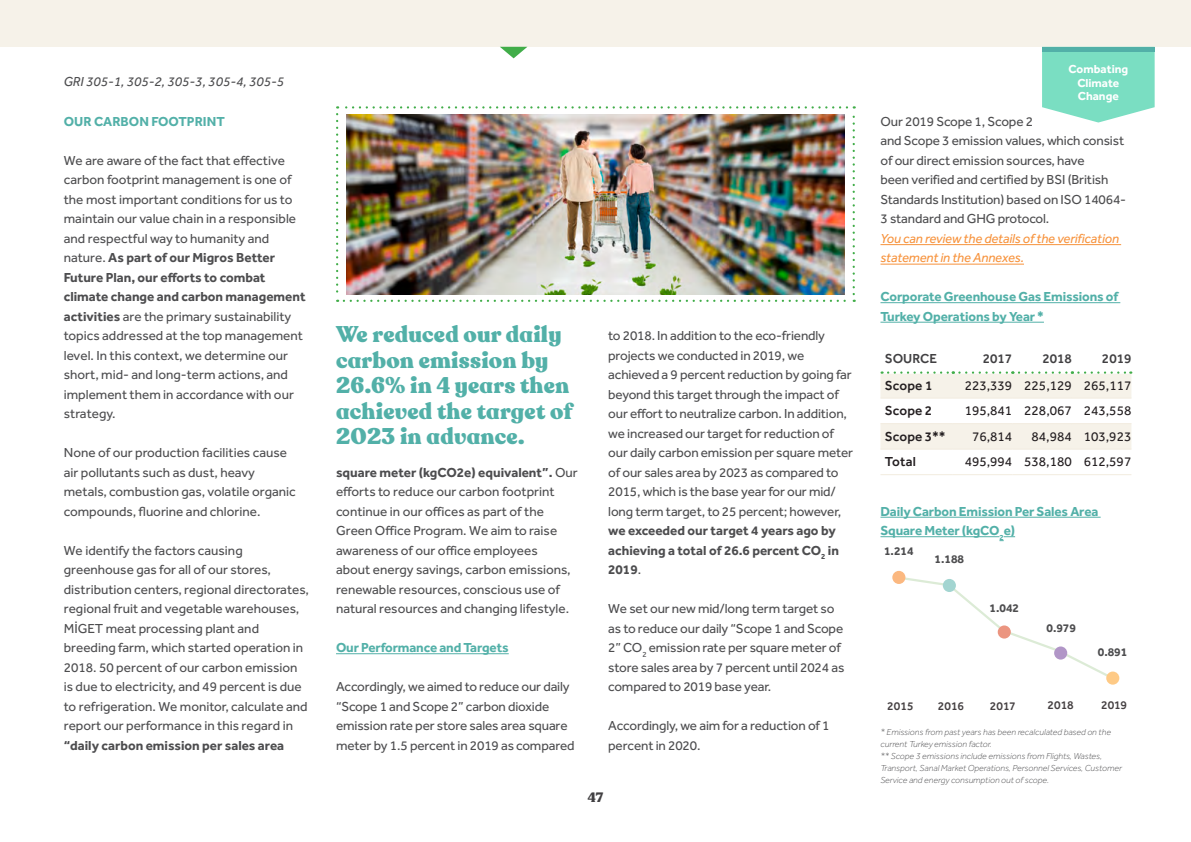
<style>
.page{position:relative;width:1191px;height:842px;background:#fff}
.page>*{position:absolute;margin:0;border:0;box-sizing:border-box;transform-origin:0 0}
.t1{font:900 22.5px/25.5px "Recoleta Alt";letter-spacing:.01em;color:#52b0a8}
.t2{font:13.5px/19.5px "Effra Std";color:#4d4d4f}
.t3{font:700 13.5px/19.5px "Effra Std";letter-spacing:-.01em;color:#52b0a8}
.t4{font:700 13.5px/19.5px "Effra Std";color:#4d4d4f}
.t5{font:13.5px "Effra Std";color:#241f21}
.t6{font:italic 13.5px/19.5px "Effra Std";letter-spacing:-.01em;color:#f7933d}
.t7{font:italic 13.5px "Effra Std";color:#4d4d4f}
.t8{font:500 13.5px "Effra Std";letter-spacing:.01em;color:#241f21}
.t9{font:500 13.5px "Effra Std";color:#414042}
.t10{font:900 13.5px "Recoleta Alt";color:#414042}
.t11{font:700 12px "Effra Std";color:#4d4d4f}
.t12{font:700 12px/13.5px "Effra Std";color:#fff;text-align:center}
.t13{font:500 12px "Effra Std";letter-spacing:-.005em;color:#454042}
.t14{font:italic 300 9px/12px "Effra Std";letter-spacing:.005em;color:#4d4d4f}
.s1{font-weight:700}
.s2{font-weight:400}
</style>
<div class="page">
<div style="left:0;top:0;width:1191px;height:47px;background:#f6f2e9"></div>
<svg style="left:500px;top:47px;width:27px;height:11px"></svg>
<svg style="left:336px;top:106px;width:519px;height:196px"></svg>
<img style="left:346px;top:115px;width:498px;height:179px">
<hr style="left:336px;top:653px;width:173px;height:1px;background:#52b0a8">
<hr style="left:880px;top:244px;width:241px;height:1px;background:#f7933d">
<hr style="left:880px;top:264px;width:144px;height:1px;background:#f7933d">
<hr style="left:880px;top:302px;width:240px;height:1px;background:#52b0a8">
<hr style="left:880px;top:322px;width:164px;height:1px;background:#52b0a8">
<hr style="left:880px;top:517px;width:220px;height:1px;background:#52b0a8">
<hr style="left:880px;top:536px;width:119px;height:1px;background:#52b0a8">
<svg style="left:999px;top:536px;width:16px;height:5px"></svg>
<hr style="left:880px;top:449px;width:72px;height:1px;background:#f2ece0">
<hr style="left:952px;top:449px;width:60px;height:1px;background:#f2ece0">
<hr style="left:1012px;top:449px;width:59px;height:1px;background:#f2ece0">
<hr style="left:1071px;top:449px;width:60px;height:1px;background:#f2ece0">
<hr style="left:880px;top:474px;width:72px;height:1px;background:#f2ece0">
<hr style="left:952px;top:474px;width:60px;height:1px;background:#f2ece0">
<hr style="left:1012px;top:474px;width:59px;height:1px;background:#f2ece0">
<hr style="left:1071px;top:474px;width:60px;height:1px;background:#f2ece0">
<svg style="left:880px;top:371px;width:251px;height:78px"></svg>
<svg style="left:901px;top:574px;width:206px;height:102px"></svg>
<div style="left:892px;top:571px;width:13px;height:13px;background:#fbb880;border-radius:7px"></div>
<div style="left:942px;top:579px;width:14px;height:13px;background:#a3d5d1;border-radius:7px"></div>
<div style="left:997px;top:625px;width:13px;height:13px;background:#eb9580;border-radius:7px"></div>
<div style="left:1054px;top:646px;width:13px;height:14px;background:#b196c7;border-radius:7px"></div>
<div style="left:1106px;top:671px;width:13px;height:14px;background:#feca86;border-radius:7px"></div>
<svg style="left:1042px;top:51px;width:112px;height:72px;background:#88e1c8"></svg>
<hr style="left:1042px;top:47px;width:112px;height:4px;background:#52b0a8">
<p class="t7" style="left:64px;top:73px;width:222px">GRI 305-1, 305-2, 305-3, 305-4, 305-5</p>
<p class="t3" style="left:64px;top:111px;width:162px">OUR CARBON FOOTPRINT</p>
<p class="t2" style="left:64px;top:150px;width:243px">We are aware of the fact that effective carbon footprint management is one of the most important conditions for us to maintain our value chain in a responsible and respectful way to humanity and nature. <span class="s1">As part of our Migros Better Future Plan, our efforts to combat climate change and carbon management activities</span> are the primary sustainability topics addressed at the top management level. In this context, we determine our short, mid- and long-term actions, and implement them in accordance with our strategy.</p>
<p class="t2" style="left:64px;top:443px;width:234px">None of our production facilities cause air pollutants such as dust, heavy metals, combustion gas, volatile organic compounds, fluorine and chlorine.</p>
<p class="t2" style="left:64px;top:540px;width:247px">We identify the factors causing greenhouse gas for all of our stores, distribution centers, regional directorates, regional fruit and vegetable warehouses, MİGET meat processing plant and breeding farm, which started operation in 2018. 50 percent of our carbon emission is due to electricity, and 49 percent is due to refrigeration. We monitor, calculate and report our performance in this regard in</p>
<p class="t4" style="left:64px;top:735px;width:222px">“daily carbon emission per sales area</p>
<h1 class="t1" style="left:336px;top:322px;width:238px">We reduced our daily carbon emission by<br>26.6% in 4 years then achieved the target of<br>2023 in advance.</h1>
<p class="t2" style="left:336px;top:462px;width:243px"><span class="s1">square meter (kgCO2e) equivalent”.</span> Our efforts to reduce our carbon footprint continue in our offices as part of the Green Office Program. We aim to raise awareness of our office employees<br>about energy savings, carbon emissions, renewable resources, conscious use of natural resources and changing lifestyle.</p>
<p class="t3" style="left:336px;top:638px;width:174px">Our Performance and Targets</p>
<p class="t2" style="left:336px;top:677px;width:240px">Accordingly, we aimed to reduce our daily “Scope 1 and Scope 2” carbon dioxide emission rate per store sales area square meter by 1.5 percent in 2019 as compared</p>
<p class="t2" style="left:608px;top:326px;width:246px">to 2018. In addition to the eco-friendly projects we conducted in 2019, we achieved a 9 percent reduction by going far beyond this target through the impact of our effort to neutralize carbon. In addition, we increased our target for reduction of our daily carbon emission per square meter of our sales area by 2023 as compared to 2015, which is the base year for our mid/ long term target, to 25 percent; however,</p>
<p class="t4" style="left:608px;top:521px;width:232px">we exceeded our target 4 years ago by achieving a total of 26.6 percent CO<sub>2</sub> in<br>2019<span class="s2">.</span></p>
<p class="t2" style="left:608px;top:599px;width:238px">We set our new mid/long term target so as to reduce our daily “Scope 1 and Scope 2” CO<sub>2</sub> emission rate per square meter of store sales area by 7 percent until 2024 as compared to 2019 base year.</p>
<p class="t2" style="left:608px;top:716px;width:223px">Accordingly, we aim for a reduction of 1 percent in 2020.</p>
<p class="t10" style="left:588px;top:789px;width:17px">47</p>
<p class="t12" style="left:1068px;top:62px;width:61px">Combating<br>Climate<br>Change</p>
<p class="t2" style="left:880px;top:111px;width:247px">Our 2019 Scope 1, Scope 2<br>and Scope 3 emission values, which consist of our direct emission sources, have<br>been verified and certified by BSI (British Standards Institution) based on ISO 14064- 3 standard and GHG protocol.</p>
<p class="t6" style="left:880px;top:228px;width:240px">You can review the details of the verification statement in the Annexes.</p>
<p class="t3" style="left:880px;top:287px;width:239px">Corporate Greenhouse Gas Emissions of<br>Turkey Operations by Year *</p>
<p class="t9" style="left:884px;top:351px;width:54px">SOURCE</p>
<p class="t9" style="left:983px;top:351px;width:31px">2017</p>
<p class="t9" style="left:1042px;top:351px;width:31px">2018</p>
<p class="t9" style="left:1102px;top:351px;width:31px">2019</p>
<p class="t8" style="left:884px;top:378px;width:49px">Scope 1</p>
<p class="t5" style="left:964px;top:378px;width:168px">223,339 225,129 265,117</p>
<p class="t8" style="left:884px;top:403px;width:49px">Scope 2</p>
<p class="t5" style="left:964px;top:403px;width:168px">195,841 228,067 243,558</p>
<p class="t8" style="left:884px;top:428px;width:62px">Scope 3**</p>
<p class="t5" style="left:972px;top:428px;width:42px">76,814</p>
<p class="t5" style="left:1031px;top:428px;width:101px">84,984 103,923</p>
<p class="t8" style="left:884px;top:454px;width:33px">Total</p>
<p class="t5" style="left:964px;top:454px;width:168px">495,994 538,180 612,597</p>
<p class="t3" style="left:880px;top:501px;width:219px">Daily Carbon Emission Per Sales Area<br>Square Meter (kgCO<sub>2</sub>e)</p>
<p class="t11" style="left:884px;top:543px;width:31px">1.214</p>
<p class="t11" style="left:934px;top:552px;width:31px">1.188</p>
<p class="t11" style="left:989px;top:600px;width:31px">1.042</p>
<p class="t11" style="left:1046px;top:621px;width:31px">0.979</p>
<p class="t11" style="left:1097px;top:644px;width:31px">0.891</p>
<p class="t13" style="left:887px;top:699px;width:28px">2015</p>
<p class="t13" style="left:938px;top:699px;width:27px">2016</p>
<p class="t13" style="left:990px;top:699px;width:27px">2017</p>
<p class="t13" style="left:1047px;top:698px;width:28px">2018</p>
<p class="t13" style="left:1101px;top:698px;width:28px">2019</p>
<p class="t14" style="left:880px;top:726px;width:243px">* Emissions from past years has been recalculated based on the current Turkey emission factor.<br>** Scope 3 emissions include emissions from Flights, Wastes, Transport, Sanal Market Operations, Personnel Services, Customer Service and energy consumption out of scope.</p>
</div>
